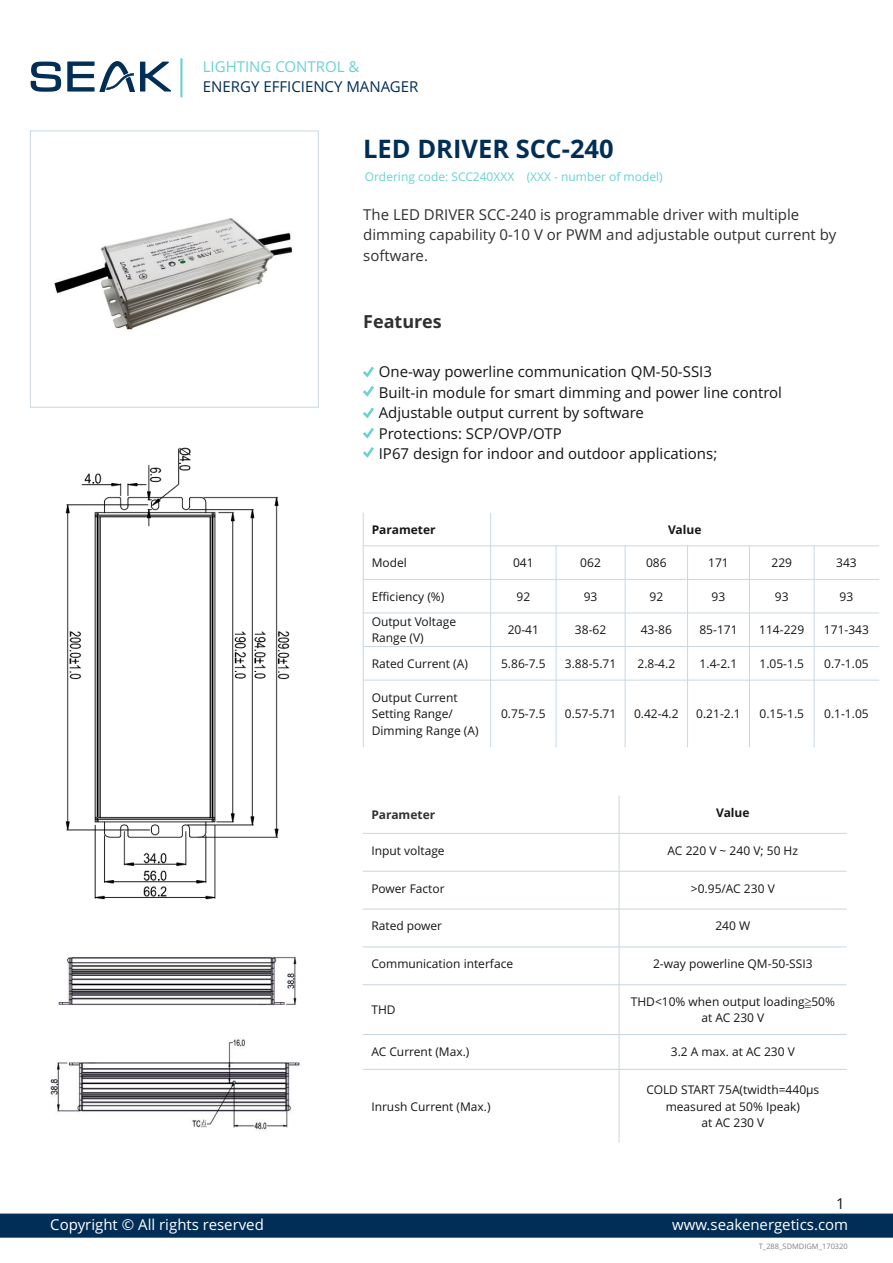
<style>
.page{position:relative;width:893px;height:1263px;background:#fff}
.page>*{position:absolute;margin:0;border:0;box-sizing:border-box;transform-origin:0 0}
.t1{font:700 25.5px "Open Sans";color:#002e56}
.t2{font:700 18px "Open Sans";color:#313130}
.t3{font:15px/20.4px "Open Sans";color:#151616}
.t4{font:15px/20.4px "Open Sans";color:#313130}
.t5{font:15px "Open Sans";color:#fff}
.t6{font:15px "Open Sans";color:#002e56}
.t7{font:15px "Open Sans";color:#6ad1d5}
.t8{font:12px/16.4px "Open Sans";color:#151616;text-align:center}
.t9{font:12px "Open Sans";color:#6ad1d5}
.t10{font:700 12px "Open Sans";color:#151616}
.t11{font:700 12px "Open Sans";color:#313130}
.t12{font:7.5px "Open Sans";color:#818281}
.s1{font-family:"Microsoft Ya Hei UI"}
</style>
<div class="page">
<svg style="left:31px;top:62px;width:30px;height:30px"></svg>
<svg style="left:67px;top:61px;width:104px;height:31px"></svg>
<hr style="left:180px;top:58px;width:2px;height:39px;background:#6ad1d5">
<hr style="left:619px;top:795px;width:1px;height:347px;background:#cad7e1">
<hr style="left:363px;top:1069px;width:484px;height:1px;background:#cad7e1">
<hr style="left:363px;top:1034px;width:484px;height:1px;background:#cad7e1">
<hr style="left:363px;top:984px;width:484px;height:1px;background:#cad7e1">
<hr style="left:363px;top:946px;width:484px;height:1px;background:#cad7e1">
<hr style="left:363px;top:908px;width:484px;height:1px;background:#cad7e1">
<hr style="left:363px;top:871px;width:484px;height:1px;background:#cad7e1">
<hr style="left:363px;top:833px;width:484px;height:1px;background:#cad7e1">
<svg style="left:0;top:1213px;width:893px;height:25px;background:#09355c"></svg>
<div style="left:30px;top:131px;width:289px;height:277px;border:1px solid #cad7e1"></div>
<img style="left:54px;top:218px;width:238px;height:112px">
<hr style="left:363px;top:512px;width:1px;height:235px;background:#cad7e1">
<hr style="left:490px;top:512px;width:1px;height:235px;background:#cad7e1">
<hr style="left:556px;top:545px;width:1px;height:202px;background:#cad7e1">
<hr style="left:625px;top:545px;width:1px;height:202px;background:#cad7e1">
<hr style="left:687px;top:545px;width:1px;height:202px;background:#cad7e1">
<hr style="left:749px;top:545px;width:1px;height:202px;background:#cad7e1">
<hr style="left:814px;top:545px;width:1px;height:202px;background:#cad7e1">
<hr style="left:363px;top:680px;width:516px;height:1px;background:#cad7e1">
<hr style="left:363px;top:646px;width:516px;height:1px;background:#cad7e1">
<hr style="left:363px;top:612px;width:516px;height:1px;background:#cad7e1">
<hr style="left:363px;top:579px;width:516px;height:1px;background:#cad7e1">
<hr style="left:363px;top:545px;width:516px;height:1px;background:#cad7e1">
<hr style="left:363px;top:512px;width:516px;height:1px;background:#fff">
<img style="left:65px;top:447px;width:225px;height:453px">
<img style="left:58px;top:957px;width:239px;height:49px">
<img style="left:50px;top:1038px;width:250px;height:92px">
<svg style="left:363px;top:367px;width:11px;height:10px"></svg>
<svg style="left:363px;top:408px;width:11px;height:10px"></svg>
<svg style="left:363px;top:428px;width:11px;height:11px"></svg>
<svg style="left:363px;top:386px;width:11px;height:11px"></svg>
<svg style="left:363px;top:447px;width:11px;height:11px"></svg>
<p class="t7" style="left:203px;top:60px;width:158px">LIGHTING CONTROL &amp;</p>
<p class="t6" style="left:203px;top:80px;width:217px">ENERGY EFFICIENCY MANAGER</p>
<h1 class="t1" style="left:363px;top:138px;width:252px">LED DRIVER SCC-240</h1>
<p class="t9" style="left:365px;top:172px;width:299px">Ordering code: SCC240XXX (XXX - number of model)</p>
<p class="t4" style="left:363px;top:206px;width:475px">The LED DRIVER SCC-240 is programmable driver with multiple dimming capability 0-10 V or PWM and adjustable output current by software.</p>
<h2 class="t2" style="left:363px;top:315px;width:80px">Features</h2>
<p class="t3" style="left:379px;top:363px;width:405px">One-way powerline communication QM-50-SSI3<br>Built-in module for smart dimming and power line control Adjustable output current by software<br>Protections: SCP/OVP/OTP<br>IP67 design for indoor and outdoor applications;</p>
<p class="t10" style="left:372px;top:524px;width:65px">Parameter</p>
<p class="t10" style="left:668px;top:524px;width:35px">Value</p>
<p class="t8" style="left:372px;top:556px;width:37px">Model</p>
<p class="t8" style="left:513px;top:556px;width:22px">041</p>
<p class="t8" style="left:580px;top:556px;width:22px">062</p>
<p class="t8" style="left:646px;top:556px;width:22px">086</p>
<p class="t8" style="left:708px;top:556px;width:22px">171</p>
<p class="t8" style="left:771px;top:556px;width:22px">229</p>
<p class="t8" style="left:836px;top:556px;width:22px">343</p>
<p class="t8" style="left:372px;top:589px;width:74px">Efficiency (%)</p>
<p class="t8" style="left:516px;top:589px;width:15px">92</p>
<p class="t8" style="left:584px;top:589px;width:15px">93</p>
<p class="t8" style="left:649px;top:589px;width:15px">92</p>
<p class="t8" style="left:712px;top:589px;width:15px">93</p>
<p class="t8" style="left:775px;top:589px;width:15px">93</p>
<p class="t8" style="left:840px;top:589px;width:15px">93</p>
<p class="t8" style="left:508px;top:623px;width:33px">20-41</p>
<p class="t8" style="left:575px;top:623px;width:33px">38-62</p>
<p class="t8" style="left:641px;top:623px;width:33px">43-86</p>
<p class="t8" style="left:699px;top:623px;width:40px">85-171</p>
<p class="t8" style="left:759px;top:623px;width:47px">114-229</p>
<p class="t8" style="left:824px;top:623px;width:47px">171-343</p>
<p class="t8" style="left:372px;top:656px;width:98px">Rated Current (A)</p>
<p class="t8" style="left:501px;top:656px;width:46px">5.86-7.5</p>
<p class="t8" style="left:565px;top:656px;width:53px">3.88-5.71</p>
<p class="t8" style="left:637px;top:656px;width:39px">2.8-4.2</p>
<p class="t8" style="left:700px;top:656px;width:39px">1.4-2.1</p>
<p class="t8" style="left:759px;top:656px;width:46px">1.05-1.5</p>
<p class="t8" style="left:824px;top:656px;width:46px">0.7-1.05</p>
<p class="t8" style="left:372px;top:691px;width:108px;text-align:left">Output Current<br>Setting Range/<br>Dimming Range (A)</p>
<p class="t8" style="left:372px;top:615px;width:86px;text-align:left">Output Voltage<br>Range (V)</p>
<p class="t8" style="left:501px;top:707px;width:46px">0.75-7.5</p>
<p class="t8" style="left:565px;top:707px;width:53px">0.57-5.71</p>
<p class="t8" style="left:634px;top:707px;width:46px">0.42-4.2</p>
<p class="t8" style="left:696px;top:707px;width:46px">0.21-2.1</p>
<p class="t8" style="left:759px;top:707px;width:46px">0.15-1.5</p>
<p class="t8" style="left:824px;top:707px;width:46px">0.1-1.05</p>
<p class="t11" style="left:371px;top:810px;width:65px">Parameter</p>
<p class="t10" style="left:716px;top:808px;width:35px">Value</p>
<p class="t8" style="left:371px;top:843px;width:75px">Input voltage</p>
<p class="t8" style="left:668px;top:843px;width:132px">AC 220 V ~ 240 V; 50 Hz</p>
<p class="t8" style="left:371px;top:881px;width:75px">Power Factor</p>
<p class="t8" style="left:691px;top:881px;width:85px">&gt;0.95/AC 230 V</p>
<p class="t8" style="left:371px;top:919px;width:72px">Rated power</p>
<p class="t8" style="left:715px;top:919px;width:36px">240 W</p>
<p class="t8" style="left:371px;top:957px;width:143px">Communication interface</p>
<p class="t8" style="left:653px;top:957px;width:161px">2-way powerline QM-50-SSI3</p>
<p class="t8" style="left:371px;top:1003px;width:26px">THD</p>
<p class="t8" style="left:631px;top:995px;width:206px">THD&lt;10% when output loading<span class="s1">≧</span>50% at AC 230 V</p>
<p class="t8" style="left:371px;top:1044px;width:100px">AC Current (Max.)</p>
<p class="t8" style="left:671px;top:1044px;width:126px">3.2 A max. at AC 230 V</p>
<p class="t8" style="left:371px;top:1099px;width:121px">Inrush Current (Max.)</p>
<p class="t8" style="left:646px;top:1083px;width:174px">COLD START 75A(twidth=440μs measured at 50% Ipeak)<br>at AC 230 V</p>
<p class="t3" style="left:836px;top:1194px;width:10px">1</p>
<p class="t5" style="left:50px;top:1219px;width:215px">Copyright © All rights reserved</p>
<p class="t5" style="left:672px;top:1219px;width:178px">www.seakenergetics.com</p>
<p class="t12" style="left:759px;top:1243px;width:90px">T_288_SDMDIGM_170320</p>
</div>
